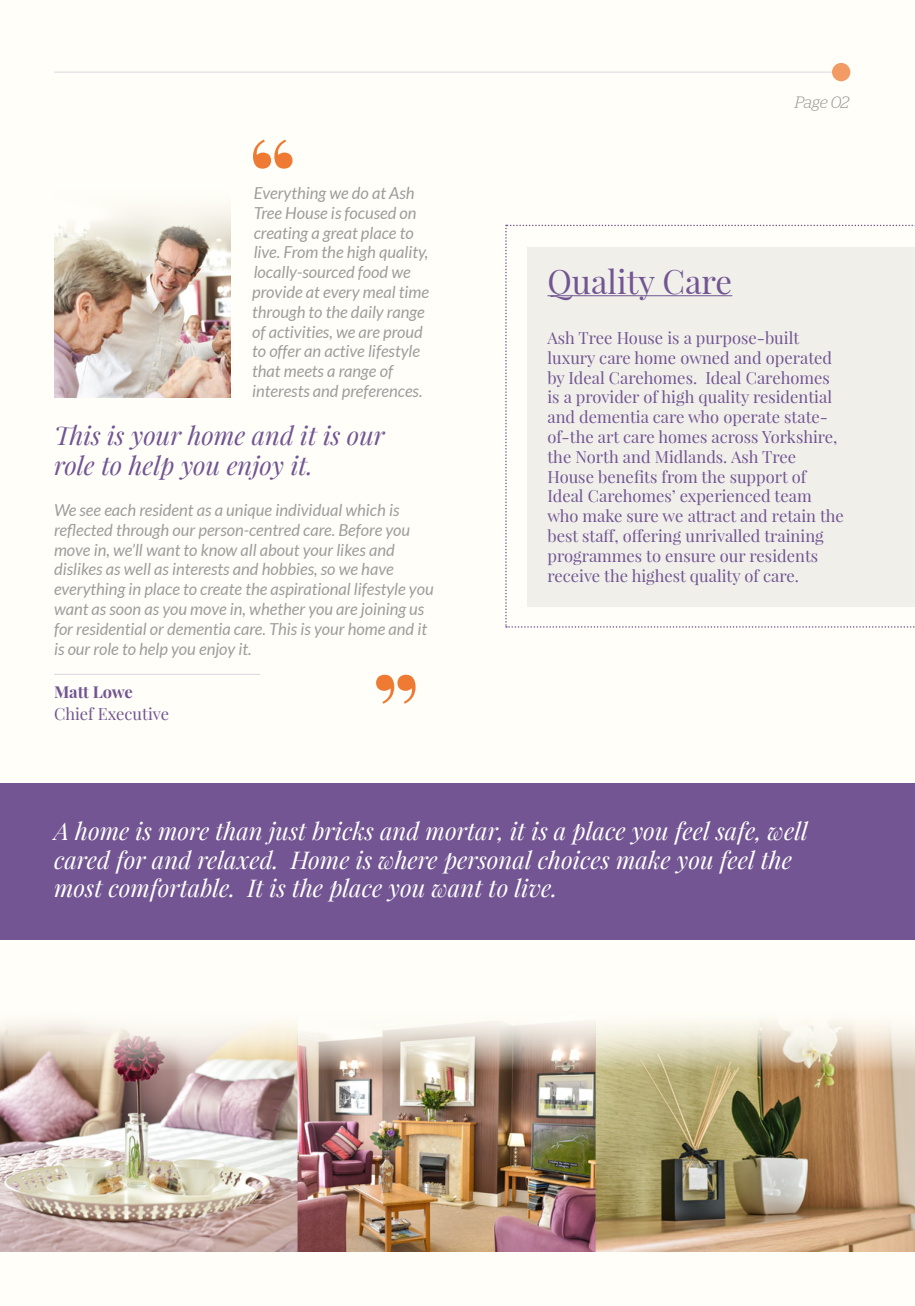
<style>
.page{position:relative;width:915px;height:1306px;background:#fff}
.page>*{position:absolute;margin:0;border:0;box-sizing:border-box;transform-origin:0 0}
.t1{font:33px "Playfair Display";color:#725592}
.t2{font:italic 25.5px/30.6px "Playfair Display";color:#725592}
.t3{font:italic 24px/28.8px "Playfair Display";color:#fff}
.t4{font:italic 16.5px/19.8px "Lato";color:#9d9d9c}
.t5{font:16.5px/19.8px "Playfair Display";color:#725592}
.t6{font:700 16.5px "Playfair Display";letter-spacing:-.01em;color:#725592}
.t7{font:italic 300 16.5px "Stag";letter-spacing:-.005em;color:#9d9d9c}
</style>
<div class="page">
<div style="left:0;top:0;width:914px;height:1305px;background:#fffef8"></div>
<div style="left:0;top:783px;width:914px;height:156px;background:#725592"></div>
<svg style="left:831px;top:63px;width:19px;height:18px"></svg>
<hr style="left:54px;top:72px;width:777px;height:1px;background:#725592">
<hr style="left:54px;top:674px;width:206px;height:1px;background:#725592">
<svg style="left:253px;top:140px;width:39px;height:29px"></svg>
<svg style="left:505px;top:225px;width:410px;height:402px"></svg>
<hr style="left:547px;top:295px;width:185px;height:1px;background:#725592">
<img style="left:54px;top:211px;width:177px;height:187px">
<svg style="left:376px;top:674px;width:39px;height:29px"></svg>
<img style="left:0;top:1020px;width:914px;height:231px">
<p class="t4" style="left:252px;top:183px;width:178px">Everything we do at Ash<br>Tree House is focused on creating a great place to live. From the high quality, locally-sourced food we provide at every meal time through to the daily range of activities, we are proud to offer an active lifestyle that meets a range of interests and preferences.</p>
<h2 class="t2" style="left:54px;top:419px;width:332px">This is your home and it is our role to help you enjoy it.</h2>
<p class="t4" style="left:54px;top:500px;width:381px">We see each resident as a unique individual which is reflected through our person-centred care. Before you move in, we’ll want to know all about your likes and dislikes as well as interests and hobbies, so we have everything in place to create the aspirational lifestyle you want as soon as you move in, whether you are joining us for residential or dementia care. This is your home and it is our role to help you enjoy it.</p>
<p class="t6" style="left:54px;top:681px;width:80px">Matt Lowe</p>
<p class="t5" style="left:54px;top:704px;width:117px">Chief Executive</p>
<h1 class="t1" style="left:547px;top:261px;width:186px">Quality Care</h1>
<p class="t7" style="left:794px;top:93px;width:56px">Page 02</p>
<p class="t5" style="left:547px;top:328px;width:298px">Ash Tree House is a purpose-built luxury care home owned and operated by Ideal Carehomes. Ideal Carehomes is a provider of high quality residential and dementia care who operate state&shy;of-the art care homes across Yorkshire, the North and Midlands. Ash Tree House benefits from the support of Ideal Carehomes’ experienced team who make sure we attract and retain the best staff, offering unrivalled training programmes to ensure our residents receive the highest quality of care.</p>
<h3 class="t3" style="left:54px;top:815px;width:755px">A home is more than just bricks and mortar, it is a place you feel safe, well cared for and relaxed. Home is where personal choices make you feel the most comfortable. It is the place you want to live.</h3>
</div>
